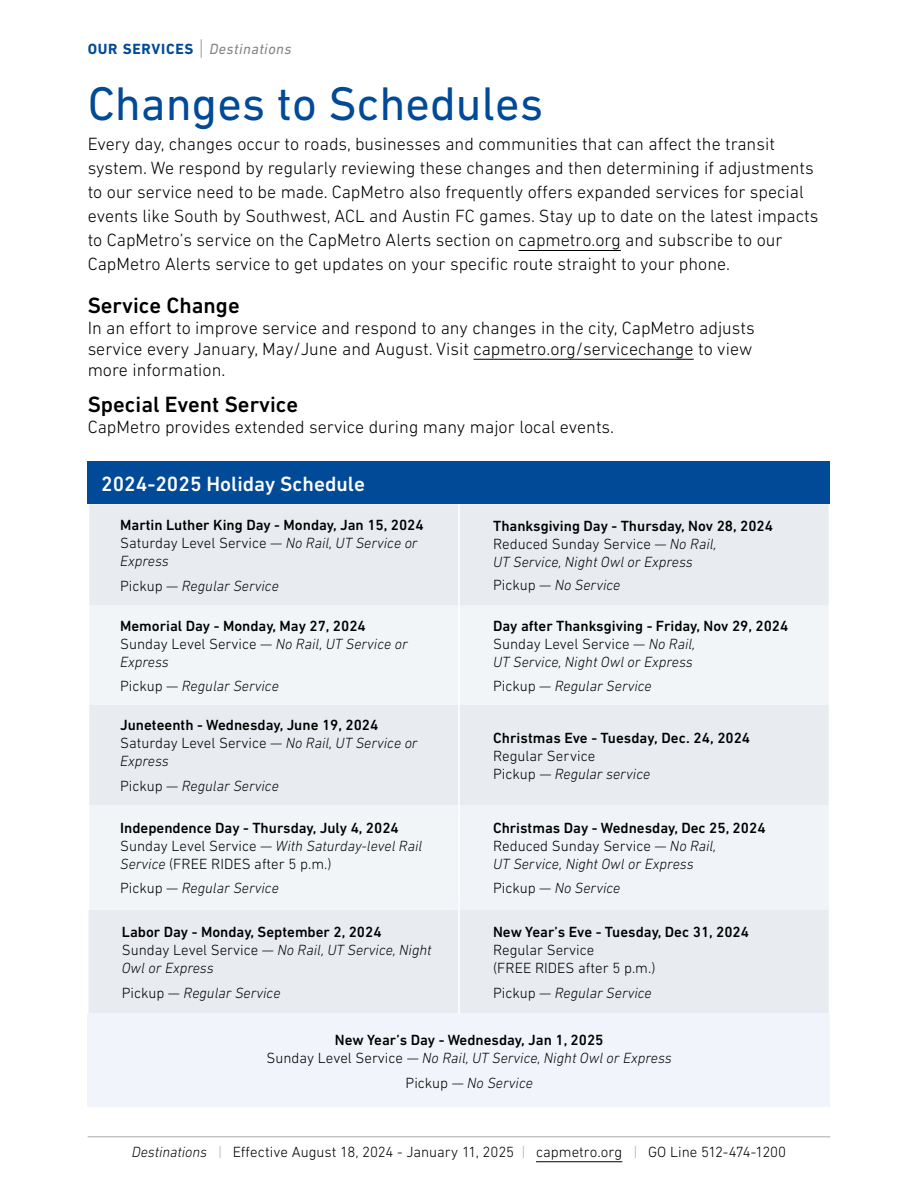
<style>
.page{position:relative;width:918px;height:1188px;background:#fff}
.page>*{position:absolute;margin:0;border:0;box-sizing:border-box;transform-origin:0 0}
.t1{font:48px "DIN Next LT Pro";color:#004a98}
.t2{font:500 22.5px "DIN Next LT Pro";color:#000}
.t3{font:500 21px "DIN Next LT Pro";color:#fff}
.t4{font:300 18px/24px "DIN Next LT Pro";color:#000}
.t5{font:500 15px/18px "DIN Next LT Pro";color:#000}
.t6{font:italic 300 15px/18px "DIN Next LT Pro";color:#000}
.t7{font:300 15px/18px "DIN Next LT Pro";color:#000}
.t8{font:italic 15px "DIN Next LT Pro";letter-spacing:.03em;color:#808285}
.s1{font-weight:700;font-style:normal;color:#004a98}
.s2{font-weight:300;font-style:normal;font-size:22.5px}
.s3{font-weight:300}
.s4{font-weight:300;font-style:italic}
.s5{font-style:normal}
.s6{font-weight:500}
.s7{font-style:italic}
.s8{font-weight:500;font-style:normal}
.s9{font-style:italic;color:#a7a9ac}
</style>
<div class="page">
<hr style="left:88px;top:1137px;width:742px;height:1px;background:#a7a9ac">
<hr style="left:536px;top:1161px;width:86px;height:1px;background:#000">
<hr style="left:519px;top:250px;width:102px;height:1px;background:#000">
<hr style="left:473px;top:359px;width:221px;height:1px;background:#000">
<div style="left:88px;top:462px;width:742px;height:42px;background:#004a98"></div>
<div style="left:89px;top:504px;width:740px;height:510px;background:#e8ecf1"></div>
<svg style="left:89px;top:606px;width:740px;height:304px;fill:#f2f5f8"></svg>
<div style="left:459px;top:805px;width:371px;height:105px;background:#f0f3f8"></div>
<div style="left:88px;top:1014px;width:742px;height:93px;background:#f1f4fa"></div>
<hr style="left:458px;top:504px;width:2px;height:102px;background:#fff">
<hr style="left:458px;top:606px;width:2px;height:99px;background:#fff">
<hr style="left:458px;top:705px;width:2px;height:100px;background:#fff">
<hr style="left:458px;top:805px;width:2px;height:105px;background:#fff">
<hr style="left:458px;top:910px;width:2px;height:104px;background:#fff">
<hr style="left:829px;top:805px;width:3px;height:105px;background:#fff">
<p class="t8" style="left:88px;top:40px;width:205px"><span class="s1">OUR SERVICES</span> <span class="s2">|</span> Destinations</p>
<h1 class="t1" style="left:88px;top:76px;width:457px">Changes to Schedules</h1>
<p class="t4" style="left:88px;top:132px;width:732px">Every day, changes occur to roads, businesses and communities that can affect the transit system. We respond by regularly reviewing these changes and then determining if adjustments to our service need to be made. CapMetro also frequently offers expanded services for special events like South by Southwest, ACL and Austin FC games. Stay up to date on the latest impacts to CapMetro’s service on the CapMetro Alerts section on capmetro.org and subscribe to our CapMetro Alerts service to get updates on your specific route straight to your phone.</p>
<p class="t2" style="left:88px;top:292px;width:154px">Service Change</p>
<p class="t4" style="left:88px;top:317px;width:669px;line-height:21px">In an effort to improve service and respond to any changes in the city, CapMetro adjusts service every January, May/June and August. Visit capmetro.org/servicechange to view more information.</p>
<p class="t2" style="left:88px;top:391px;width:212px">Special Event Service</p>
<p class="t4" style="left:88px;top:414px;width:528px">CapMetro provides extended service during many major local events.</p>
<p class="t3" style="left:101px;top:471px;width:265px">2024-2025 Holiday Schedule</p>
<p class="t5" style="left:120px;top:516px;width:305px">Martin Luther King Day - Monday, Jan 15, 2024<br><span class="s3">Saturday Level Service</span> <span class="s4">— No Rail, UT Service or<br>Express</span></p>
<p class="t6" style="left:120px;top:577px;width:160px"><span class="s5">Pickup</span> — Regular Service</p>
<p class="t5" style="left:120px;top:616px;width:289px">Memorial Day - Monday, May 27, 2024<br><span class="s3">Sunday Level Service</span> <span class="s4">— No Rail, UT Service or<br>Express</span></p>
<p class="t6" style="left:120px;top:677px;width:160px"><span class="s5">Pickup</span> — Regular Service</p>
<p class="t5" style="left:120px;top:716px;width:299px">Juneteenth - Wednesday, June 19, 2024<br><span class="s3">Saturday Level Service</span> <span class="s4">— No Rail, UT Service or<br>Express</span></p>
<p class="t6" style="left:120px;top:777px;width:160px"><span class="s5">Pickup</span> — Regular Service</p>
<p class="t7" style="left:120px;top:819px;width:304px"><span class="s6">Independence Day - Thursday, July 4, 2024<br></span>Sunday Level Service <span class="s7">— With Saturday-level Rail<br>Service</span> (FREE RIDES after 5 p.m.)</p>
<p class="t6" style="left:120px;top:879px;width:160px"><span class="s5">Pickup</span> — Regular Service</p>
<p class="t5" style="left:493px;top:517px;width:281px">Thanksgiving Day - Thursday, Nov 28, 2024<br><span class="s3">Reduced Sunday Service</span> <span class="s4">— No Rail,<br>UT Service, Night Owl or Express</span></p>
<p class="t6" style="left:493px;top:576px;width:129px"><span class="s5">Pickup</span> — No Service</p>
<p class="t5" style="left:493px;top:617px;width:297px">Day after Thanksgiving - Friday, Nov 29, 2024<br><span class="s3">Sunday Level Service</span> <span class="s4">— No Rail,<br>UT Service, Night Owl or Express</span></p>
<p class="t6" style="left:493px;top:677px;width:160px"><span class="s5">Pickup</span> — Regular Service</p>
<p class="t5" style="left:493px;top:728px;width:259px">Christmas Eve - Tuesday, Dec. 24, 2024</p>
<p class="t7" style="left:493px;top:746px;width:159px">Regular Service<br>Pickup <span class="s7">— Regular service</span></p>
<p class="t6" style="left:493px;top:818px;width:274px"><span class="s8">Christmas Day - Wednesday, Dec 25, 2024<br></span><span class="s5">Reduced Sunday Service</span> — No Rail,<br>UT Service, Night Owl or Express</p>
<p class="t6" style="left:493px;top:879px;width:129px"><span class="s5">Pickup</span> — No Service</p>
<p class="t6" style="left:122px;top:923px;width:311px"><span class="s8">Labor Day - Monday, September 2, 2024<br></span><span class="s5">Sunday Level Service</span> — No Rail, UT Service, Night<br>Owl or Express</p>
<p class="t6" style="left:122px;top:984px;width:160px"><span class="s5">Pickup</span> — Regular Service</p>
<p class="t5" style="left:493px;top:923px;width:258px">New Year’s Eve - Tuesday, Dec 31, 2024</p>
<p class="t7" style="left:493px;top:941px;width:164px">Regular Service<br>(FREE RIDES after 5 p.m.)</p>
<p class="t6" style="left:493px;top:984px;width:160px"><span class="s5">Pickup</span> — Regular Service</p>
<p class="t6" style="left:267px;top:1030px;width:407px;text-align:center"><span class="s8">New Year’s Day - Wednesday, Jan 1, 2025<br></span><span class="s5">Sunday Level Service</span> — No Rail, UT Service, Night Owl or Express</p>
<p class="t6" style="left:406px;top:1073px;width:129px"><span class="s5">Pickup</span> — No Service</p>
<p class="t7" style="left:132px;top:1143px;width:656px"><span class="s7">Destinations</span> <span class="s9">|</span> Effective August 18, 2024 - January 11, 2025 <span class="s9">|</span> capmetro.org <span class="s9">|</span> GO Line 512-474-1200</p>
</div>
